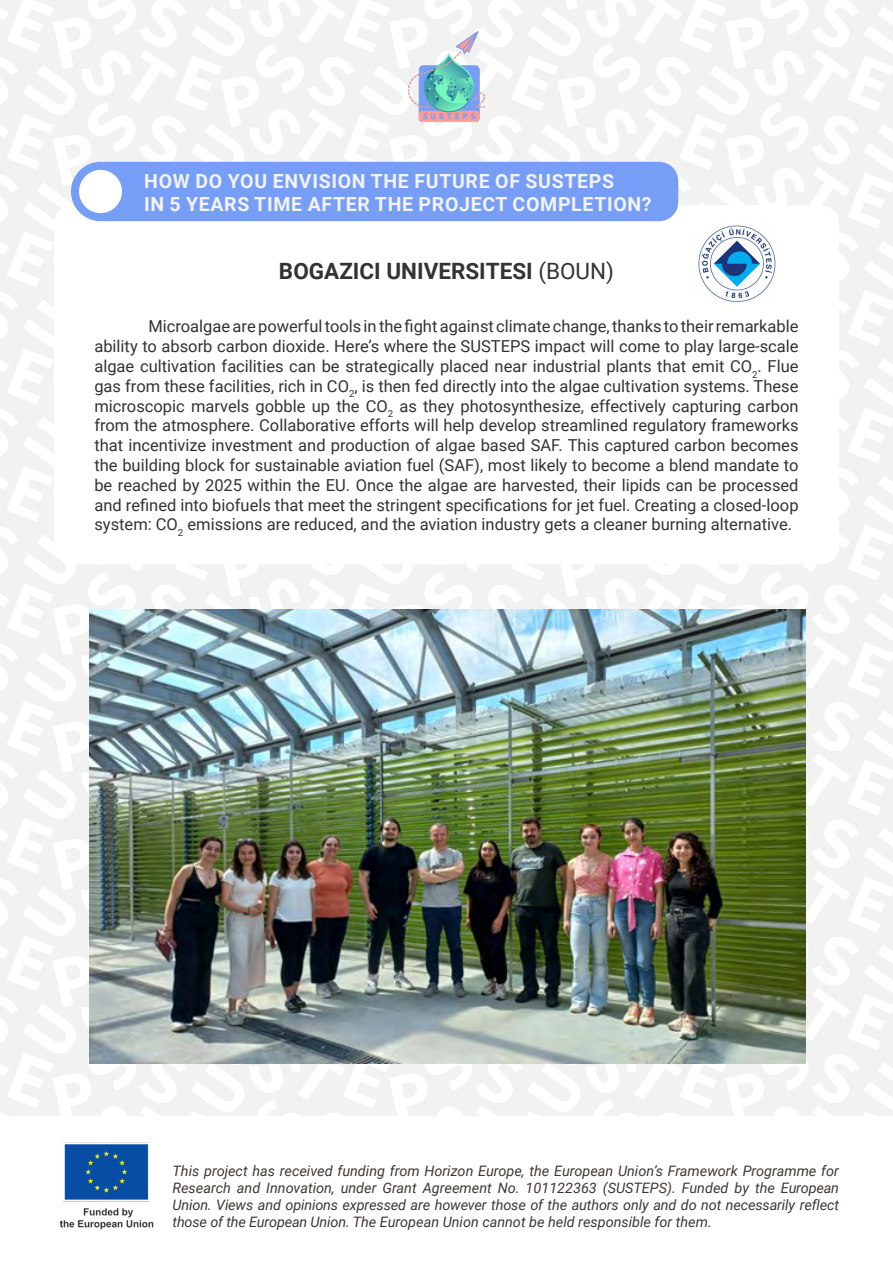
<style>
.page{position:relative;width:893px;height:1263px;background:#fff}
.page>*{position:absolute;margin:0;border:0;box-sizing:border-box;transform-origin:0 0}
.t1{font:700 22.5px "Roboto";color:#333}
.t2{font:700 19.5px/23.4px "Roboto";letter-spacing:.035em;color:#f3f3f2}
.t3{font:16.5px/19.8px "Roboto";color:#333;text-align:justify}
.t4{font:italic 14.4px/17.2px "Roboto";color:#3c3835;text-align:justify}
.s1{font-weight:400}
</style>
<div class="page">
<img style="left:0;top:0;width:893px;height:1116px">
<div style="left:54px;top:205px;width:785px;height:359px;background:#fff;border-radius:18px"></div>
<div style="left:87px;top:162px;width:591px;height:59px;background:#779ef7;border-radius:19px"></div>
<svg style="left:75px;top:166px;width:51px;height:51px;fill:#fff"></svg>
<div style="left:71px;top:162px;width:59px;height:59px;border:8px solid #779ef7;border-radius:50%"></div>
<img style="left:59px;top:1142px;width:95px;height:88px">
<img style="left:407px;top:30px;width:79px;height:93px">
<img style="left:89px;top:609px;width:716px;height:454px">
<img style="left:698px;top:225px;width:78px;height:77px">
<p class="t2" style="left:144px;top:168px;width:509px">HOW DO YOU ENVISION THE FUTURE OF SUSTEPS<br>IN 5 YEARS TIME AFTER THE PROJECT COMPLETION?</p>
<h1 class="t1" style="left:279px;top:255px;width:337px">BOGAZICI UNIVERSITESI <span class="s1">(BOUN)</span></h1>
<p class="t3" style="left:94px;top:316px;width:706px;text-indent:54px">Microalgae are powerful tools in the fight against climate change, thanks to their remarkable ability to absorb carbon dioxide. Here’s where the SUSTEPS impact will come to play large-scale algae cultivation facilities can be strategically placed near industrial plants that emit CO<sub>2</sub>. Flue gas from these facilities, rich in CO<sub>2</sub>, is then fed directly into the algae cultivation systems. These microscopic marvels gobble up the CO<sub>2</sub> as they photosynthesize, effectively capturing carbon from the atmosphere. Collaborative efforts will help develop streamlined regulatory frameworks that incentivize investment and production of algae based SAF. This captured carbon becomes the building block for sustainable aviation fuel (SAF), most likely to become a blend mandate to be reached by 2025 within the EU. Once the algae are harvested, their lipids can be processed and refined into biofuels that meet the stringent specifications for jet fuel. Creating a closed-loop system: CO<sub>2</sub> emissions are reduced, and the aviation industry gets a cleaner burning alternative.</p>
<p class="t4" style="left:172px;top:1161px;width:668px">This project has received funding from Horizon Europe, the European Union’s Framework Programme for Research and Innovation, under Grant Agreement No. 101122363 (SUSTEPS). Funded by the European Union. Views and opinions expressed are however those of the authors only and do not necessarily reflect those of the European Union. The European Union cannot be held responsible for them.</p>
</div>
